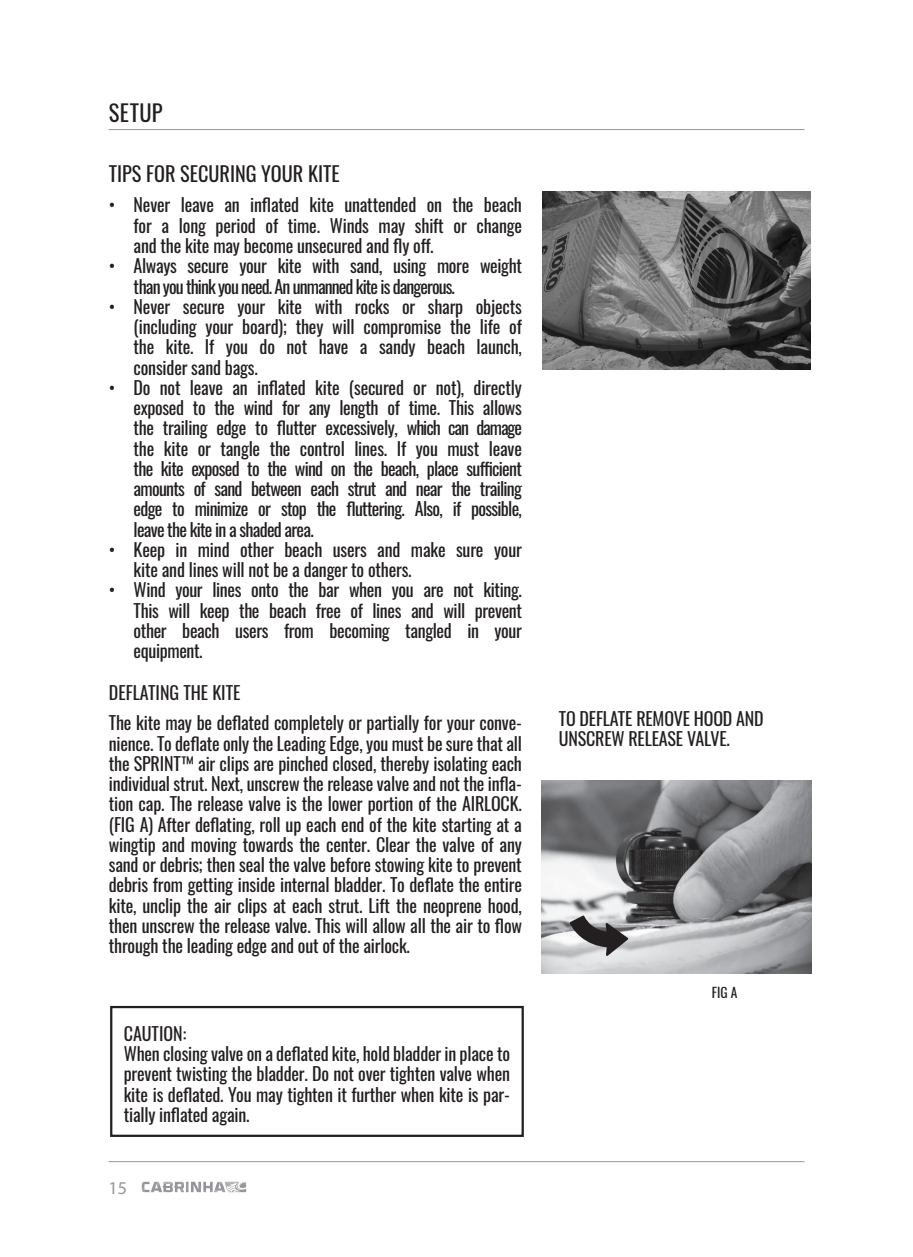
<style>
.page{position:relative;width:913px;height:1257px;background:#fff}
.page>*{position:absolute;margin:0;border:0;box-sizing:border-box;transform-origin:0 0}
.t1{font:22.5px "Oswald";letter-spacing:.015em;color:#231f20}
.t2{font:20.25px "Oswald";color:#231f20}
.Paragraph_Style_1{font:18px/20.2px "Oswald";letter-spacing:-.01em;color:#231f20;text-align:justify}
.t3{font:18px "Myriad Pro";color:#939598}
.t4{font:13.5px "Oswald";color:#231f20}
</style>
<div class="page">
<hr style="left:108px;top:129px;width:696px;height:1px;background:#939598">
<hr style="left:108px;top:1161px;width:696px;height:1px;background:#939598">
<svg style="left:142px;top:1181px;width:104px;height:11px"></svg>
<div style="left:110px;top:1006px;width:413px;height:130px;border:2px solid #231f20"></div>
<img style="left:541px;top:780px;width:270px;height:193px">
<svg style="left:569px;top:915px;width:59px;height:41px;background:#888688"></svg>
<img style="left:542px;top:191px;width:268px;height:179px">
<p class="t1" style="left:109px;top:93px;width:55px">SETUP</p>
<p class="t2" style="left:109px;top:156px;width:232px">TIPS FOR SECURING YOUR KITE</p>
<p class="Paragraph_Style_1" style="left:133px;top:193px;width:389px;text-indent:-25px">• Never leave an inflated kite unattended on the beach for a long period of time. Winds may shift or change and the kite may become unsecured and fly off.</p>
<p class="Paragraph_Style_1" style="left:133px;top:254px;width:389px;text-indent:-25px">• Always secure your kite with sand, using more weight than you think you need. An unmanned kite is dangerous.</p>
<p class="Paragraph_Style_1" style="left:133px;top:294px;width:389px;text-indent:-25px">• Never secure your kite with rocks or sharp objects (including your board); they will compromise the life of the kite. If you do not have a sandy beach launch, consider sand bags.</p>
<p class="Paragraph_Style_1" style="left:133px;top:375px;width:389px;text-indent:-25px">• Do not leave an inflated kite (secured or not), directly exposed to the wind for any length of time. This allows the trailing edge to flutter excessively, which can damage the kite or tangle the control lines. If you must leave the kite exposed to the wind on the beach, place sufficient amounts of sand between each strut and near the trailing edge to minimize or stop the fluttering. Also, if possible, leave the kite in a shaded area.</p>
<p class="Paragraph_Style_1" style="left:133px;top:537px;width:389px;text-indent:-25px">• Keep in mind other beach users and make sure your kite and lines will not be a danger to others.</p>
<p class="Paragraph_Style_1" style="left:133px;top:578px;width:389px;text-indent:-25px">• Wind your lines onto the bar when you are not kiting.<br>This will keep the beach free of lines and will prevent other beach users from becoming tangled in your equipment.</p>
<p class="Paragraph_Style_1" style="left:109px;top:681px;width:133px">DEFLATING THE KITE</p>
<p class="Paragraph_Style_1" style="left:109px;top:711px;width:414px">The kite may be deflated completely or partially for your conve&shy;nience. To deflate only the Leading Edge, you must be sure that all the SPRINT™ air clips are pinched closed, thereby isolating each individual strut. Next, unscrew the release valve and not the infla&shy;tion cap. The release valve is the lower portion of the AIRLOCK. (FIG A) After deflating, roll up each end of the kite starting at a wingtip and moving towards the center. Clear the valve of any sand or debris; then seal the valve before stowing kite to prevent debris from getting inside internal bladder. To deflate the entire kite, unclip the air clips at each strut. Lift the neoprene hood, then unscrew the release valve. This will allow all the air to flow through the leading edge and out of the airlock.</p>
<p class="Paragraph_Style_1" style="left:124px;top:1021px;width:64px">CAUTION:</p>
<p class="Paragraph_Style_1" style="left:124px;top:1042px;width:387px">When closing valve on a deflated kite, hold bladder in place to prevent twisting the bladder. Do not over tighten valve when kite is deflated. You may tighten it further when kite is par&shy;tially inflated again.</p>
<p class="t3" style="left:108px;top:1176px;width:20px">15</p>
<p class="Paragraph_Style_1" style="left:558px;top:706px;width:206px">TO DEFLATE REMOVE HOOD AND<br>UNSCREW RELEASE VALVE.</p>
<p class="t4" style="left:711px;top:980px;width:27px">FIG A</p>
</div>
